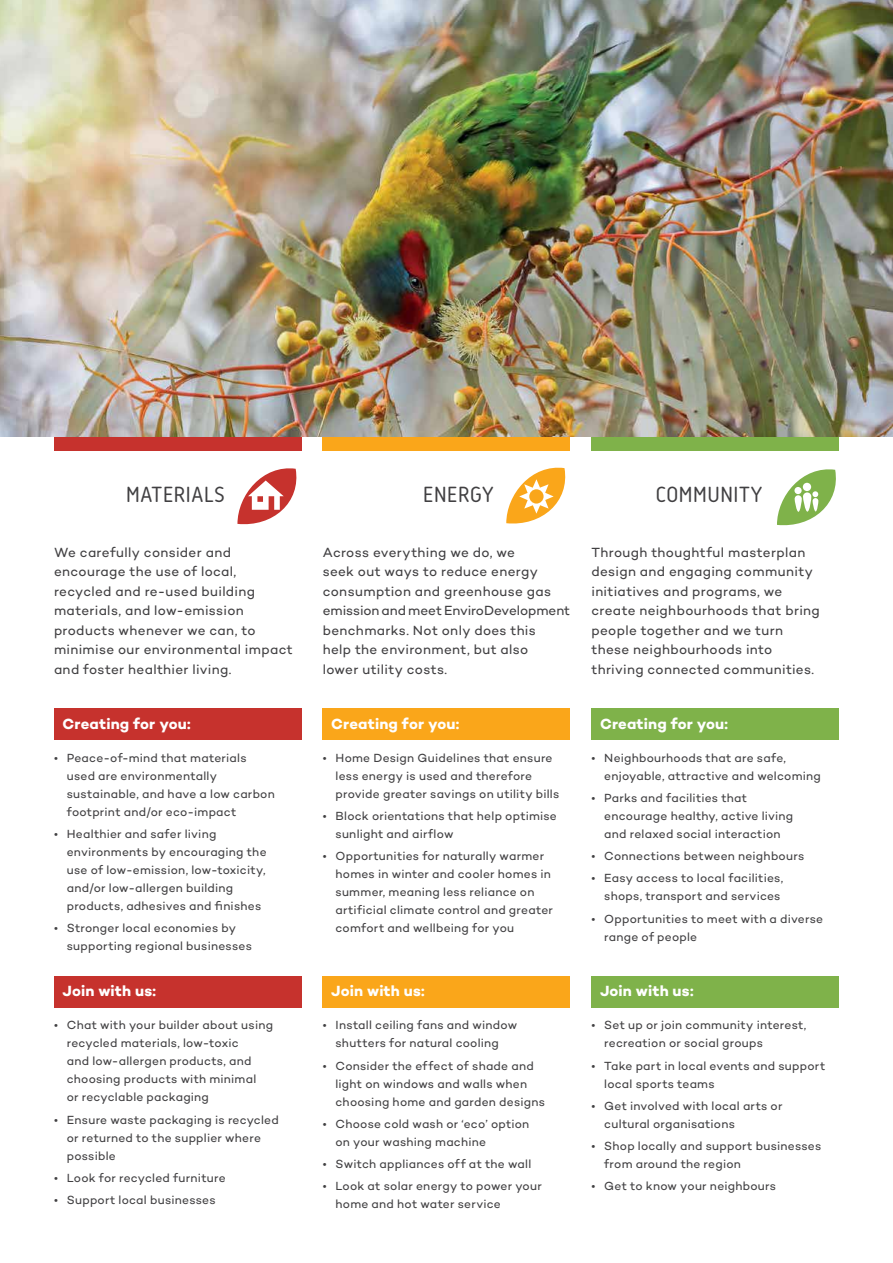
<style>
.page{position:relative;width:893px;height:1263px;background:#fff}
.page>*{position:absolute;margin:0;border:0;box-sizing:border-box;transform-origin:0 0}
.t1{font:22.5px "Korb";letter-spacing:.005em;color:#414042}
.t2{font:700 15px "Campton";letter-spacing:.01em;color:#fff}
.t3{font:13.5px/19.5px "Campton";letter-spacing:.025em;color:#414042}
.t4{font:12px/18px "Campton";letter-spacing:.02em;color:#414042}
</style>
<div class="page">
<div style="left:54px;top:437px;width:247px;height:13px;background:#c6322d"></div>
<div style="left:591px;top:437px;width:248px;height:13px;background:#7fb24a"></div>
<svg style="left:237px;top:468px;width:60px;height:57px"></svg>
<svg style="left:777px;top:469px;width:59px;height:57px"></svg>
<svg style="left:506px;top:467px;width:60px;height:57px"></svg>
<div style="left:323px;top:437px;width:247px;height:13px;background:#faa61a"></div>
<img style="left:0;top:0;width:893px;height:437px">
<div style="left:54px;top:708px;width:247px;height:32px;background:#c6322d"></div>
<div style="left:323px;top:708px;width:247px;height:32px;background:#faa61a"></div>
<div style="left:591px;top:708px;width:248px;height:32px;background:#7fb24a"></div>
<div style="left:54px;top:976px;width:247px;height:32px;background:#c6322d"></div>
<div style="left:323px;top:976px;width:247px;height:32px;background:#faa61a"></div>
<div style="left:591px;top:976px;width:248px;height:32px;background:#7fb24a"></div>
<h1 class="t1" style="left:126px;top:482px;width:101px">MATERIALS</h1>
<h1 class="t1" style="left:423px;top:482px;width:72px">ENERGY</h1>
<h1 class="t1" style="left:655px;top:482px;width:109px">COMMUNITY</h1>
<p class="t3" style="left:54px;top:542px;width:240px">We carefully consider and encourage the use of local, recycled and re-used building materials, and low-emission products whenever we can, to minimise our environmental impact and foster healthier living.</p>
<p class="t3" style="left:323px;top:542px;width:249px">Across everything we do, we<br>seek out ways to reduce energy consumption and greenhouse gas emission and meet EnviroDevelopment benchmarks. Not only does this<br>help the environment, but also<br>lower utility costs.</p>
<p class="t3" style="left:591px;top:542px;width:230px">Through thoughtful masterplan design and engaging community initiatives and programs, we create neighbourhoods that bring people together and we turn these neighbourhoods into thriving connected communities.</p>
<p class="t2" style="left:63px;top:714px;width:130px">Creating for you:</p>
<p class="t2" style="left:331px;top:714px;width:130px">Creating for you:</p>
<p class="t2" style="left:600px;top:714px;width:130px">Creating for you:</p>
<p class="t4" style="left:67px;top:748px;width:210px;text-indent:-13px">• Peace-of-mind that materials used are environmentally sustainable, and have a low carbon footprint and/or eco-impact</p>
<p class="t4" style="left:67px;top:824px;width:201px;text-indent:-13px">• Healthier and safer living environments by encouraging the use of low-emission, low-toxicity, and/or low-allergen building products, adhesives and finishes</p>
<p class="t4" style="left:67px;top:919px;width:187px;text-indent:-13px">• Stronger local economies by supporting regional businesses</p>
<p class="t4" style="left:335px;top:748px;width:225px;text-indent:-13px">• Home Design Guidelines that ensure less energy is used and therefore provide greater savings on utility bills</p>
<p class="t4" style="left:335px;top:806px;width:223px;text-indent:-13px">• Block orientations that help optimise sunlight and airflow</p>
<p class="t4" style="left:335px;top:847px;width:219px;text-indent:-13px">• Opportunities for naturally warmer homes in winter and cooler homes in summer, meaning less reliance on artificial climate control and greater comfort and wellbeing for you</p>
<p class="t4" style="left:604px;top:748px;width:218px;text-indent:-13px">• Neighbourhoods that are safe, enjoyable, attractive and welcoming</p>
<p class="t4" style="left:604px;top:788px;width:191px;text-indent:-13px">• Parks and facilities that encourage healthy, active living and relaxed social interaction</p>
<p class="t4" style="left:591px;top:847px;width:214px">• Connections between neighbours</p>
<p class="t4" style="left:591px;top:869px;width:193px;text-align:right">• Easy access to local facilities, shops, transport and services</p>
<p class="t4" style="left:604px;top:909px;width:220px;text-indent:-13px">• Opportunities to meet with a diverse range of people</p>
<p class="t2" style="left:63px;top:982px;width:95px">Join with us:</p>
<p class="t2" style="left:331px;top:982px;width:95px">Join with us:</p>
<p class="t2" style="left:600px;top:982px;width:95px">Join with us:</p>
<p class="t4" style="left:67px;top:1016px;width:208px;text-indent:-13px">• Chat with your builder about using recycled materials, low-toxic<br>and low-allergen products, and choosing products with minimal<br>or recyclable packaging</p>
<p class="t4" style="left:67px;top:1110px;width:213px;text-indent:-13px">• Ensure waste packaging is recycled or returned to the supplier where possible</p>
<p class="t4" style="left:54px;top:1168px;width:173px">• Look for recycled furniture</p>
<p class="t4" style="left:54px;top:1191px;width:163px">• Support local businesses</p>
<p class="t4" style="left:323px;top:1016px;width:196px;text-align:center">• Install ceiling fans and window shutters for natural cooling</p>
<p class="t4" style="left:335px;top:1056px;width:211px;text-indent:-13px">• Consider the effect of shade and light on windows and walls when choosing home and garden designs</p>
<p class="t4" style="left:335px;top:1114px;width:195px;text-indent:-13px">• Choose cold wash or ‘eco’ option on your washing machine</p>
<p class="t4" style="left:323px;top:1155px;width:210px">• Switch appliances off at the wall</p>
<p class="t4" style="left:335px;top:1177px;width:208px;text-indent:-13px">• Look at solar energy to power your home and hot water service</p>
<p class="t4" style="left:604px;top:1016px;width:204px;text-indent:-13px">• Set up or join community interest, recreation or social groups</p>
<p class="t4" style="left:604px;top:1056px;width:222px;text-indent:-13px">• Take part in local events and support local sports teams</p>
<p class="t4" style="left:604px;top:1096px;width:180px;text-indent:-13px">• Get involved with local arts or cultural organisations</p>
<p class="t4" style="left:604px;top:1137px;width:219px;text-indent:-13px">• Shop locally and support businesses from around the region</p>
<p class="t4" style="left:591px;top:1177px;width:186px">• Get to know your neighbours</p>
</div>
